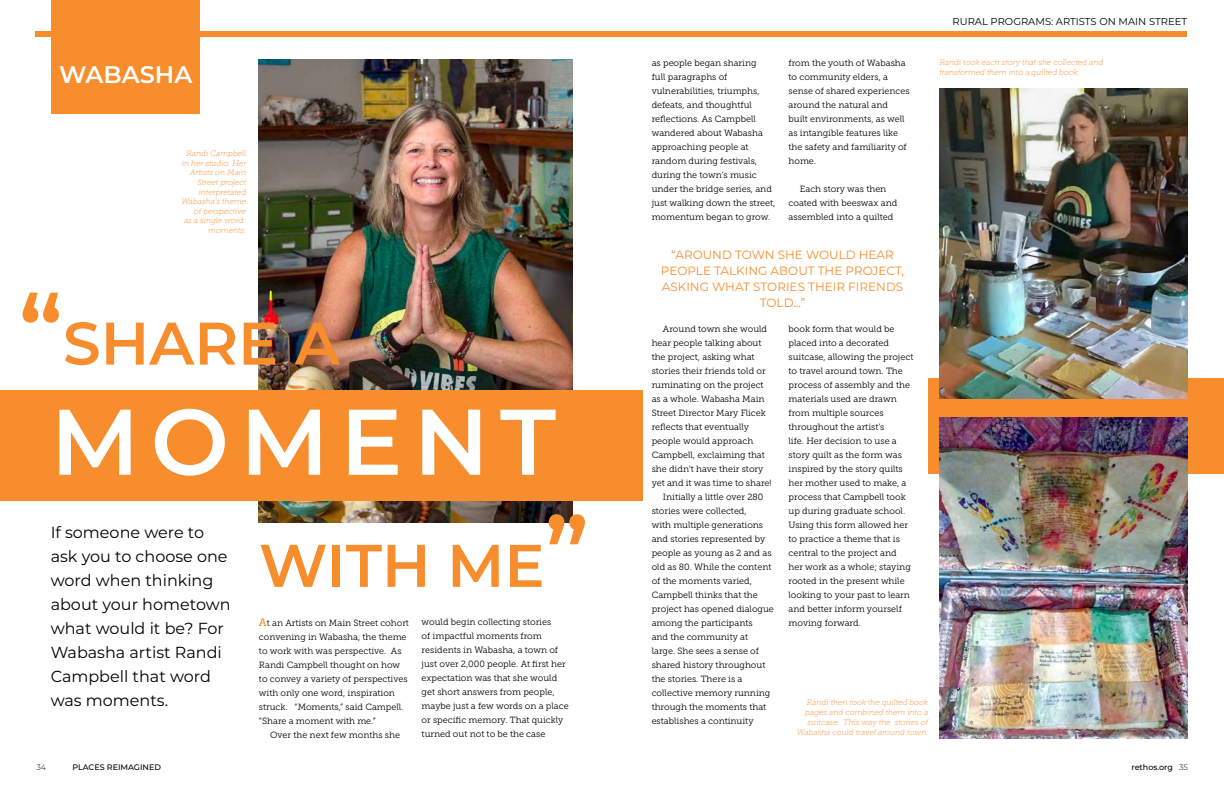
<style>
.page{position:relative;width:1224px;height:792px;background:#fff}
.page>*{position:absolute;margin:0;border:0;box-sizing:border-box;transform-origin:0 0}
.t1{font:600 93px "Montserrat";letter-spacing:.12em;color:#fff}
.t2{font:600 60px "Montserrat";color:#f78d2d}
.t3{font:600 24px "Montserrat";color:#fff}
.t4{font:16px/24px "Montserrat";color:#000}
.t5{font:12px/16px "Montserrat";color:#f78d2d;text-align:center}
.t6{font:10px "Montserrat";color:#000}
.t7{font:9px/14px "Museo Slab 300";color:#000}
.t8{font:italic 8px/9.6px "Museo Slab 100";color:#f78d2d;text-align:right}
.t9{font:500 8px "Montserrat";color:#000}
.t10{font:300 8px "Montserrat";color:#000}
.s1{font-size:97px}
.s2{font-family:"Museo Slab 500";font-size:11px;color:#f78d2d}
.s3{font-weight:300}
</style>
<div class="page">
<div style="left:928px;top:379px;width:296px;height:95px;background:#f78d2d"></div>
<img style="left:259px;top:59px;width:313px;height:464px">
<div style="left:36px;top:31px;width:1151px;height:6px;background:#f78d2d"></div>
<div style="left:52px;top:0;width:148px;height:113px;background:#f78d2d"></div>
<img style="left:939px;top:88px;width:249px;height:311px">
<img style="left:939px;top:417px;width:248px;height:321px">
<div style="left:0;top:391px;width:642px;height:110px;background:#f78d2d"></div>
<h3 class="t3" style="left:59px;top:57px;width:135px">WABASHA</h3>
<p class="t8" style="left:181px;top:149px;width:66px">Randi Campbell in her studio. Her<br>Artists on Main<br>Street project interpretated<br>Wabasha’s theme of perspective<br>as a single word: moments.</p>
<h2 class="t2" style="left:19px;top:301px;width:323px"><span class="s1">“</span>SHARE A</h2>
<h1 class="t1" style="left:51px;top:376px;width:507px">MOMENT</h1>
<h3 class="t4" style="left:51px;top:520px;width:182px">If someone were to ask you to choose one word when thinking about your hometown what would it be? For<br>Wabasha artist Randi<br>Campbell that word was moments.</h3>
<h2 class="t2" style="left:259px;top:523px;width:331px">WITH ME<span class="s1">”</span></h2>
<p class="t7" style="left:259px;top:616px;width:152px"><span class="s2">A</span>t an Artists on Main Street cohort convening in Wabasha, the theme to work with was perspective. As<br>Randi Campbell thought on how to convey a variety of perspectives with only one word, inspiration struck. “Moments,” said Campell. “Share a moment with me.”</p>
<p class="t7" style="left:270px;top:728px;width:131px">Over the next few months she</p>
<p class="t7" style="left:422px;top:615px;width:149px">would begin collecting stories<br>of impactful moments from residents in Wabasha, a town of just over 2,000 people. At first her expectation was that she would get short answers from people, maybe just a few words on a place or specific memory. That quickly turned out not to be the case</p>
<p class="t6" style="left:953px;top:15px;width:236px">RURAL PROGRAMS: ARTISTS ON MAIN STREET</p>
<p class="t7" style="left:652px;top:56px;width:125px">as people began sharing<br>full paragraphs of vulnerabilities, triumphs, defeats, and thoughtful reflections. As Campbell wandered about Wabasha approaching people at random during festivals, during the town’s music under the bridge series, and just walking down the street, momentum began to grow.</p>
<p class="t7" style="left:789px;top:56px;width:123px">from the youth of Wabasha to community elders, a sense of shared experiences around the natural and built environments, as well as intangible features like the safety and familiarity of home.</p>
<p class="t7" style="left:789px;top:182px;width:110px;text-align:center">Each story was then coated with beeswax and assembled into a quilted</p>
<p class="t8" style="left:939px;top:58px;width:165px;text-align:left">Randi took each story that she collected and transformed them into a quilted book.</p>
<h3 class="t5" style="left:661px;top:246px;width:245px">“AROUND TOWN SHE WOULD HEAR<br>PEOPLE TALKING ABOUT THE PROJECT,<br>ASKING WHAT STORIES THEIR FIRENDS<br>TOLD...”</h3>
<p class="t7" style="left:663px;top:322px;width:106px">Around town she would</p>
<p class="t7" style="left:652px;top:336px;width:111px">hear people talking about</p>
<p class="t7" style="left:652px;top:350px;width:105px">the project, asking what</p>
<p class="t7" style="left:652px;top:364px;width:115px">stories their friends told or</p>
<p class="t7" style="left:652px;top:378px;width:114px">ruminating on the project</p>
<p class="t7" style="left:652px;top:392px;width:114px">as a whole. Wabasha Main</p>
<p class="t7" style="left:652px;top:406px;width:116px">Street Director Mary Flicek</p>
<p class="t7" style="left:652px;top:420px;width:99px">reflects that eventually</p>
<p class="t7" style="left:652px;top:434px;width:103px">people would approach</p>
<p class="t7" style="left:652px;top:448px;width:115px">Campbell, exclaiming that</p>
<p class="t7" style="left:652px;top:462px;width:113px">she didn’t have their story</p>
<p class="t7" style="left:652px;top:476px;width:121px">yet and it was time to share!</p>
<p class="t7" style="left:663px;top:490px;width:102px">Initially a little over 280</p>
<p class="t7" style="left:652px;top:504px;width:97px">stories were collected,</p>
<p class="t7" style="left:652px;top:518px;width:113px">with multiple generations</p>
<p class="t7" style="left:652px;top:532px;width:115px">and stories represented by</p>
<p class="t7" style="left:652px;top:546px;width:121px">people as young as 2 and as</p>
<p class="t7" style="left:652px;top:560px;width:121px">old as 80. While the content</p>
<p class="t7" style="left:652px;top:574px;width:102px">of the moments varied,</p>
<p class="t7" style="left:652px;top:588px;width:107px">Campbell thinks that the</p>
<p class="t7" style="left:652px;top:602px;width:124px">project has opened dialogue</p>
<p class="t7" style="left:652px;top:616px;width:102px">among the participants</p>
<p class="t7" style="left:652px;top:630px;width:98px">and the community at</p>
<p class="t7" style="left:652px;top:644px;width:109px">large. She sees a sense of</p>
<p class="t7" style="left:652px;top:658px;width:115px">shared history throughout</p>
<p class="t7" style="left:652px;top:672px;width:92px">the stories. There is a</p>
<p class="t7" style="left:652px;top:686px;width:120px">collective memory running</p>
<p class="t7" style="left:652px;top:700px;width:116px">through the moments that</p>
<p class="t7" style="left:652px;top:714px;width:103px">establishes a continuity</p>
<p class="t7" style="left:789px;top:322px;width:126px">book form that would be placed into a decorated suitcase, allowing the project to travel around town. The process of assembly and the materials used are drawn from multiple sources throughout the artist’s<br>life. Her decision to use a story quilt as the form was inspired by the story quilts her mother used to make, a process that Campbell took up during graduate school.<br>Using this form allowed her to practice a theme that is central to the project and<br>her work as a whole; staying rooted in the present while looking to your past to learn and better inform yourself moving forward.</p>
<p class="t8" style="left:797px;top:698px;width:133px;line-height:10px">Randi then took the quilted book pages and combined them into a suitcase. This way the stories of<br>Wabasha could travel around town.</p>
<p class="t10" style="left:36px;top:761px;width:11px">34</p>
<p class="t9" style="left:72px;top:761px;width:90px">PLACES REIMAGINED</p>
<p class="t9" style="left:1132px;top:761px;width:58px">rethos.org <span class="s3">35</span></p>
</div>
